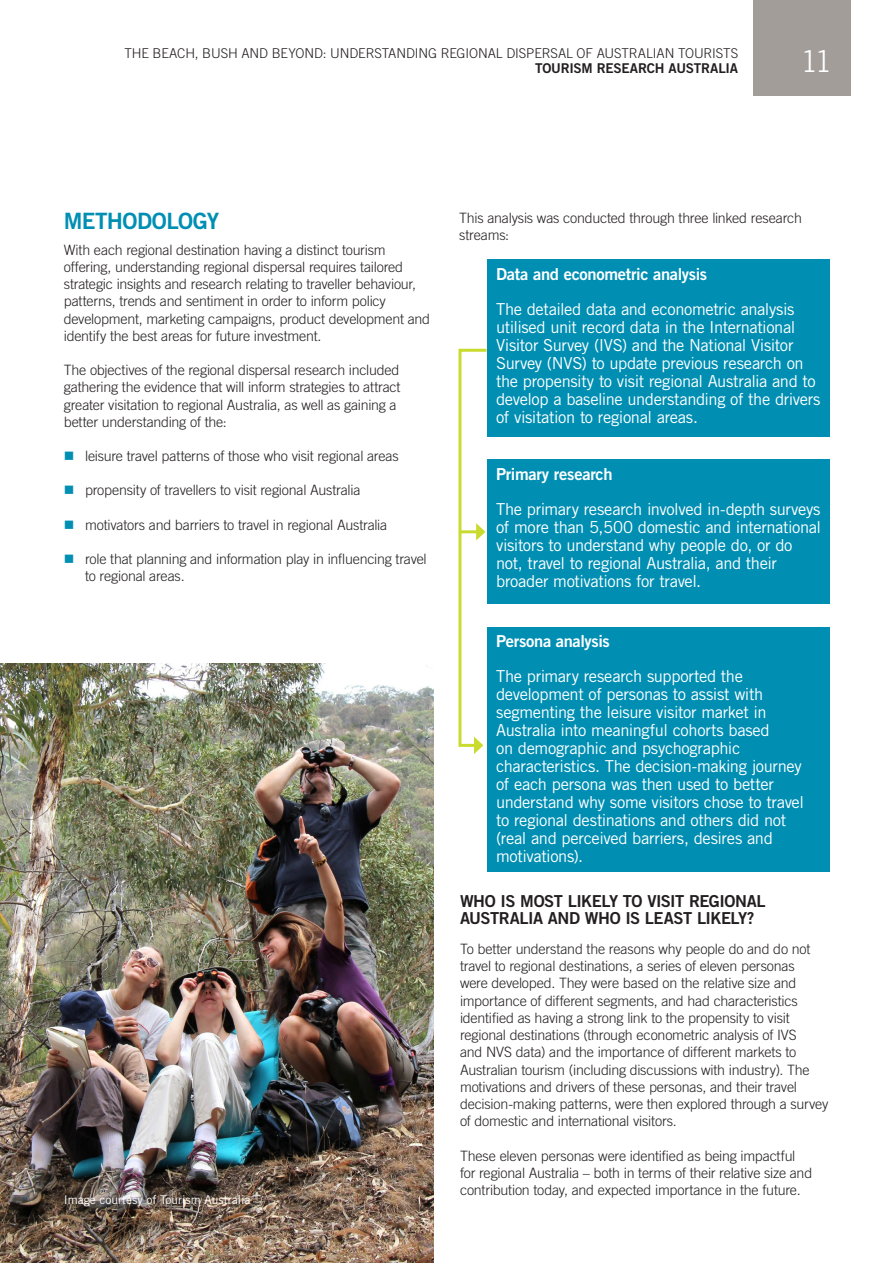
<style>
.page{position:relative;width:893px;height:1263px;background:#fff}
.page>*{position:absolute;margin:0;border:0;box-sizing:border-box;transform-origin:0 0}
.t1{font:300 30px "Trade Gothic LT Std";color:#fff}
.t2{font:22.5px "Trade Gothic LT Std Bd 2";letter-spacing:-.025em;color:#008fb3}
.Box_text{font:16.5px/18px "Trade Gothic LT Std";letter-spacing:-.025em;color:#fff}
.t3{font:16.5px/16.5px "Trade Gothic LT Std Bd 2";letter-spacing:-.03em;color:#231f20}
.Box_text-2{font:16.5px "Trade Gothic LT Std Bd 2";letter-spacing:-.02em;color:#fff}
.Body9_5pt{font:300 14.25px/17.2px "Trade Gothic LT Std";letter-spacing:-.015em;color:#231f20}
.t4{font:300 13.5px "Trade Gothic LT Std";letter-spacing:-.01em;color:#231f20}
.t5{font:13.5px "Trade Gothic LT Std Bd 2";letter-spacing:-.015em;color:#231f20}
.t6{font:12px "Trade Gothic LT Std";color:#fff}
.s1{color:#008fb3}
</style>
<div class="page">
<div style="left:753px;top:0;width:97px;height:96px;background:#a39d99"></div>
<div style="left:488px;top:259px;width:342px;height:178px;background:#008fb3"></div>
<div style="left:488px;top:460px;width:342px;height:144px;background:#008fb3"></div>
<div style="left:488px;top:627px;width:342px;height:245px;background:#008fb3"></div>
<svg style="left:458px;top:347px;width:32px;height:407px"></svg>
<img style="left:0;top:663px;width:434px;height:600px">
<p class="t4" style="left:124px;top:45px;width:615px">THE BEACH, BUSH AND BEYOND: UNDERSTANDING REGIONAL DISPERSAL OF AUSTRALIAN TOURISTS</p>
<p class="t5" style="left:535px;top:59px;width:205px">TOURISM RESEARCH AUSTRALIA</p>
<h1 class="t1" style="left:801px;top:43px;width:32px">11</h1>
<h3 class="t2" style="left:64px;top:207px;width:157px">METHODOLOGY</h3>
<p class="Body9_5pt" style="left:64px;top:241px;width:368px">With each regional destination having a distinct tourism offering, understanding regional dispersal requires tailored strategic insights and research relating to traveller behaviour, patterns, trends and sentiment in order to inform policy development, marketing campaigns, product development and identify the best areas for future investment.</p>
<p class="Body9_5pt" style="left:64px;top:361px;width:338px">The objectives of the regional dispersal research included gathering the evidence that will inform strategies to attract greater visitation to regional Australia, as well as gaining a better understanding of the:</p>
<p class="Body9_5pt" style="left:64px;top:447px;width:337px"><span class="s1">■</span> leisure travel patterns of those who visit regional areas</p>
<p class="Body9_5pt" style="left:64px;top:481px;width:298px"><span class="s1">■</span> propensity of travellers to visit regional Australia</p>
<p class="Body9_5pt" style="left:64px;top:516px;width:325px"><span class="s1">■</span> motivators and barriers to travel in regional Australia</p>
<p class="Body9_5pt" style="left:85px;top:550px;width:343px;text-indent:-21px"><span class="s1">■</span> role that planning and information play in influencing travel to regional areas.</p>
<p class="t6" style="left:64px;top:1192px;width:188px">Image courtesy of Tourism Australia</p>
<p class="Body9_5pt" style="left:459px;top:209px;width:344px">This analysis was conducted through three linked research streams:</p>
<p class="Box_text-2" style="left:496px;top:264px;width:212px">Data and econometric analysis</p>
<p class="Box_text" style="left:496px;top:300px;width:326px">The detailed data and econometric analysis utilised unit record data in the International Visitor Survey (IVS) and the National Visitor Survey (NVS) to update previous research on the propensity to visit regional Australia and to develop a baseline understanding of the drivers of visitation to regional areas.</p>
<p class="Box_text-2" style="left:496px;top:464px;width:118px">Primary research</p>
<p class="Box_text" style="left:496px;top:500px;width:326px">The primary research involved in-depth surveys of more than 5,500 domestic and international visitors to understand why people do, or do not, travel to regional Australia, and their broader motivations for travel.</p>
<p class="Box_text-2" style="left:496px;top:631px;width:115px">Persona analysis</p>
<p class="Box_text" style="left:496px;top:667px;width:309px">The primary research supported the development of personas to assist with segmenting the leisure visitor market in Australia into meaningful cohorts based<br>on demographic and psychographic characteristics. The decision-making journey of each persona was then used to better understand why some visitors chose to travel to regional destinations and others did not (real and perceived barriers, desires and motivations).</p>
<h4 class="t3" style="left:460px;top:893px;width:307px">WHO IS MOST LIKELY TO VISIT REGIONAL<br>AUSTRALIA AND WHO IS LEAST LIKELY?</h4>
<p class="Body9_5pt" style="left:460px;top:940px;width:370px">To better understand the reasons why people do and do not travel to regional destinations, a series of eleven personas<br>were developed. They were based on the relative size and importance of different segments, and had characteristics identified as having a strong link to the propensity to visit regional destinations (through econometric analysis of IVS<br>and NVS data) and the importance of different markets to Australian tourism (including discussions with industry). The motivations and drivers of these personas, and their travel decision-making patterns, were then explored through a survey of domestic and international visitors.</p>
<p class="Body9_5pt" style="left:460px;top:1147px;width:354px">These eleven personas were identified as being impactful for regional Australia – both in terms of their relative size and contribution today, and expected importance in the future.</p>
</div>
